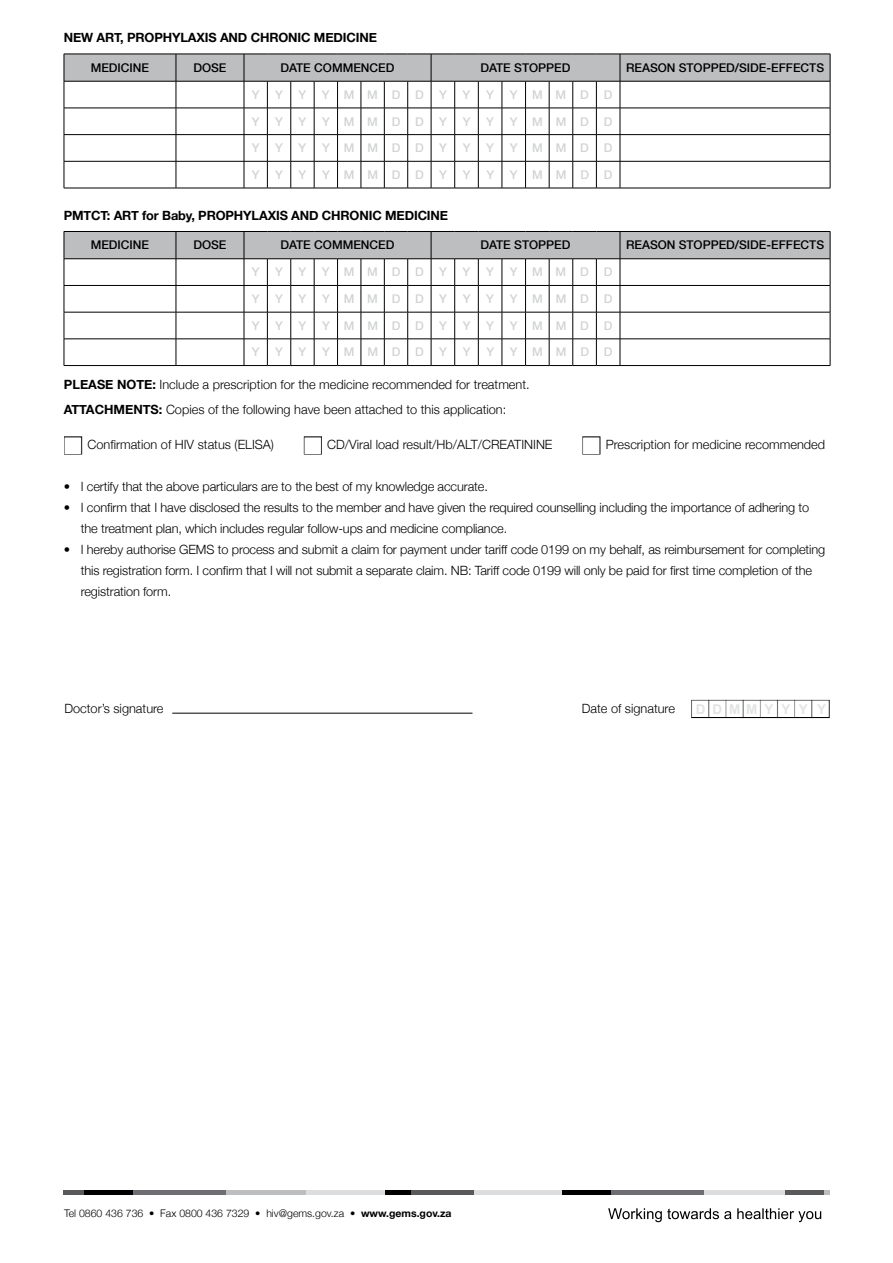
<style>
.page{position:relative;width:893px;height:1263px;background:#fff}
.page>*{position:absolute;margin:0;border:0;box-sizing:border-box;transform-origin:0 0}
.t1{font:700 13.5px "Arial";letter-spacing:.525em;color:#e2e3e4}
.t2{font:300 12.75px/21px "Helvetica Neue";letter-spacing:-.01em;color:#000}
.t3{font:700 12.75px "Helvetica Neue";letter-spacing:-.01em;color:#000}
.t4{font:500 12px "Helvetica Neue";letter-spacing:1.17em;color:#d1d3d4}
.t5{font:500 12px "Helvetica Neue";color:#000}
.t6{font:300 10.5px "Helvetica Neue";color:#000}
.s1{font-weight:700}
.s2{color:#fff}
</style>
<div class="page">
<hr style="left:64px;top:1190px;width:31px;height:4px;background:#58595b">
<hr style="left:84px;top:1190px;width:99px;height:4px;background:#000">
<hr style="left:133px;top:1190px;width:99px;height:4px;background:#6d6e71">
<hr style="left:226px;top:1190px;width:99px;height:4px;background:#bcbec0">
<hr style="left:307px;top:1190px;width:98px;height:4px;background:#dcddde">
<hr style="left:385px;top:1190px;width:98px;height:4px;background:#000">
<hr style="left:411px;top:1190px;width:99px;height:4px;background:#58595b">
<hr style="left:474px;top:1190px;width:99px;height:4px;background:#dcddde">
<hr style="left:562px;top:1190px;width:99px;height:4px;background:#000">
<hr style="left:611px;top:1190px;width:99px;height:4px;background:#6d6e71">
<hr style="left:704px;top:1190px;width:99px;height:4px;background:#dcddde">
<hr style="left:785px;top:1190px;width:44px;height:4px;background:#58595b">
<svg style="left:824px;top:1190px;width:5px;height:4px"></svg>
<svg style="left:608px;top:1208px;width:213px;height:14px"></svg>
<svg style="left:64px;top:54px;width:767px;height:135px"></svg>
<hr style="left:620px;top:188px;width:210px;height:1px;background:#000">
<svg style="left:64px;top:231px;width:767px;height:135px"></svg>
<hr style="left:620px;top:365px;width:210px;height:1px;background:#000">
<div style="left:64px;top:436px;width:18px;height:18px;border:2px solid #000"></div>
<div style="left:304px;top:436px;width:18px;height:18px;border:2px solid #000"></div>
<div style="left:582px;top:436px;width:18px;height:18px;border:2px solid #000"></div>
<hr style="left:172px;top:713px;width:300px;height:1px;background:#000">
<div style="left:691px;top:700px;width:18px;height:18px;border:2px solid #000"></div>
<div style="left:708px;top:700px;width:18px;height:18px;border:2px solid #000"></div>
<div style="left:726px;top:700px;width:18px;height:18px;border:2px solid #000"></div>
<div style="left:743px;top:700px;width:18px;height:18px;border:2px solid #000"></div>
<div style="left:760px;top:700px;width:18px;height:18px;border:2px solid #000"></div>
<div style="left:777px;top:700px;width:18px;height:18px;border:2px solid #000"></div>
<div style="left:794px;top:700px;width:18px;height:18px;border:2px solid #000"></div>
<div style="left:811px;top:700px;width:19px;height:18px;border:2px solid #000"></div>
<p class="t3" style="left:64px;top:28px;width:315px">NEW ART, PROPHYLAXIS AND CHRONIC MEDICINE</p>
<p class="t5" style="left:91px;top:60px;width:60px">MEDICINE</p>
<p class="t5" style="left:193px;top:60px;width:35px">DOSE</p>
<p class="t5" style="left:281px;top:60px;width:115px">DATE COMMENCED</p>
<p class="t5" style="left:481px;top:60px;width:91px">DATE STOPPED</p>
<p class="t5" style="left:626px;top:60px;width:200px">REASON STOPPED/SIDE-EFFECTS</p>
<p class="t4" style="left:252px;top:87px;width:9px">Y</p>
<p class="t4" style="left:275px;top:87px;width:9px">Y</p>
<p class="t4" style="left:299px;top:87px;width:9px">Y</p>
<p class="t4" style="left:322px;top:87px;width:103px">YMMDD</p>
<p class="t4" style="left:439px;top:87px;width:9px">Y</p>
<p class="t4" style="left:463px;top:87px;width:9px">Y</p>
<p class="t4" style="left:486px;top:87px;width:9px">Y</p>
<p class="t4" style="left:510px;top:87px;width:104px">YMMDD</p>
<p class="t4" style="left:252px;top:114px;width:9px">Y</p>
<p class="t4" style="left:275px;top:114px;width:9px">Y</p>
<p class="t4" style="left:299px;top:114px;width:9px">Y</p>
<p class="t4" style="left:322px;top:114px;width:103px">YMMDD</p>
<p class="t4" style="left:439px;top:114px;width:9px">Y</p>
<p class="t4" style="left:463px;top:114px;width:9px">Y</p>
<p class="t4" style="left:486px;top:114px;width:9px">Y</p>
<p class="t4" style="left:510px;top:114px;width:104px">YMMDD</p>
<p class="t4" style="left:252px;top:141px;width:9px">Y</p>
<p class="t4" style="left:275px;top:141px;width:9px">Y</p>
<p class="t4" style="left:299px;top:141px;width:9px">Y</p>
<p class="t4" style="left:322px;top:141px;width:103px">YMMDD</p>
<p class="t4" style="left:439px;top:141px;width:9px">Y</p>
<p class="t4" style="left:463px;top:141px;width:9px">Y</p>
<p class="t4" style="left:486px;top:141px;width:9px">Y</p>
<p class="t4" style="left:510px;top:141px;width:104px">YMMDD</p>
<p class="t4" style="left:252px;top:167px;width:9px">Y</p>
<p class="t4" style="left:275px;top:167px;width:9px">Y</p>
<p class="t4" style="left:299px;top:167px;width:9px">Y</p>
<p class="t4" style="left:322px;top:167px;width:103px">YMMDD</p>
<p class="t4" style="left:439px;top:167px;width:9px">Y</p>
<p class="t4" style="left:463px;top:167px;width:9px">Y</p>
<p class="t4" style="left:486px;top:167px;width:9px">Y</p>
<p class="t4" style="left:510px;top:167px;width:104px">YMMDD</p>
<p class="t3" style="left:64px;top:205px;width:386px">PMTCT: ART for Baby, PROPHYLAXIS AND CHRONIC MEDICINE</p>
<p class="t5" style="left:91px;top:238px;width:60px">MEDICINE</p>
<p class="t5" style="left:193px;top:238px;width:35px">DOSE</p>
<p class="t5" style="left:281px;top:238px;width:115px">DATE COMMENCED</p>
<p class="t5" style="left:481px;top:238px;width:91px">DATE STOPPED</p>
<p class="t5" style="left:626px;top:238px;width:200px">REASON STOPPED/SIDE-EFFECTS</p>
<p class="t4" style="left:252px;top:265px;width:9px">Y</p>
<p class="t4" style="left:275px;top:265px;width:9px">Y</p>
<p class="t4" style="left:299px;top:265px;width:9px">Y</p>
<p class="t4" style="left:322px;top:265px;width:103px">YMMDD</p>
<p class="t4" style="left:439px;top:265px;width:9px">Y</p>
<p class="t4" style="left:463px;top:265px;width:9px">Y</p>
<p class="t4" style="left:486px;top:265px;width:9px">Y</p>
<p class="t4" style="left:510px;top:265px;width:104px">YMMDD</p>
<p class="t4" style="left:252px;top:292px;width:9px">Y</p>
<p class="t4" style="left:275px;top:292px;width:9px">Y</p>
<p class="t4" style="left:299px;top:292px;width:9px">Y</p>
<p class="t4" style="left:322px;top:292px;width:103px">YMMDD</p>
<p class="t4" style="left:439px;top:292px;width:9px">Y</p>
<p class="t4" style="left:463px;top:292px;width:9px">Y</p>
<p class="t4" style="left:486px;top:292px;width:9px">Y</p>
<p class="t4" style="left:510px;top:292px;width:104px">YMMDD</p>
<p class="t4" style="left:252px;top:318px;width:9px">Y</p>
<p class="t4" style="left:275px;top:318px;width:9px">Y</p>
<p class="t4" style="left:299px;top:318px;width:9px">Y</p>
<p class="t4" style="left:322px;top:318px;width:103px">YMMDD</p>
<p class="t4" style="left:439px;top:318px;width:9px">Y</p>
<p class="t4" style="left:463px;top:318px;width:9px">Y</p>
<p class="t4" style="left:486px;top:318px;width:9px">Y</p>
<p class="t4" style="left:510px;top:318px;width:104px">YMMDD</p>
<p class="t4" style="left:252px;top:345px;width:9px">Y</p>
<p class="t4" style="left:275px;top:345px;width:9px">Y</p>
<p class="t4" style="left:299px;top:345px;width:9px">Y</p>
<p class="t4" style="left:322px;top:345px;width:103px">YMMDD</p>
<p class="t4" style="left:439px;top:345px;width:9px">Y</p>
<p class="t4" style="left:463px;top:345px;width:9px">Y</p>
<p class="t4" style="left:486px;top:345px;width:9px">Y</p>
<p class="t4" style="left:510px;top:345px;width:104px">YMMDD</p>
<p class="t2" style="left:64px;top:371px;width:467px;line-height:25.5px"><span class="s1">PLEASE NOTE:</span> Include a prescription for the medicine recommended for treatment.<br><span class="s1">ATTACHMENTS:</span> Copies of the following have been attached to this application:</p>
<p class="t2" style="left:64px;top:434px;width:763px"><span class="s2">■</span> Confirmation of HIV status (ELISA) <span class="s2">■</span> CD/Viral load result/Hb/ALT/CREATININE <span class="s2">■</span> Prescription for medicine recommended</p>
<p class="t2" style="left:64px;top:475px;width:426px">• I certify that the above particulars are to the best of my knowledge accurate.</p>
<p class="t2" style="left:81px;top:496px;width:730px;text-indent:-17px">• I confirm that I have disclosed the results to the member and have given the required counselling including the importance of adhering to the treatment plan, which includes regular follow-ups and medicine compliance.</p>
<p class="t2" style="left:81px;top:538px;width:746px;text-indent:-17px">• I hereby authorise GEMS to process and submit a claim for payment under tariff code 0199 on my behalf, as reimbursement for completing this registration form. I confirm that I will not submit a separate claim. NB: Tariff code 0199 will only be paid for first time completion of the registration form.</p>
<p class="t2" style="left:64px;top:698px;width:101px">Doctor’s signature</p>
<p class="t2" style="left:582px;top:698px;width:249px">Date of signature <span class="s2">■■■■■■■■</span></p>
<p class="t1" style="left:696px;top:701px;width:132px">DDMMYYY Y</p>
<p class="t6" style="left:64px;top:1206px;width:389px">Tel 0860 436 736 • Fax 0800 436 7329 • hiv@gems.gov.za • <span class="s1">www.gems.gov.za</span></p>
</div>
